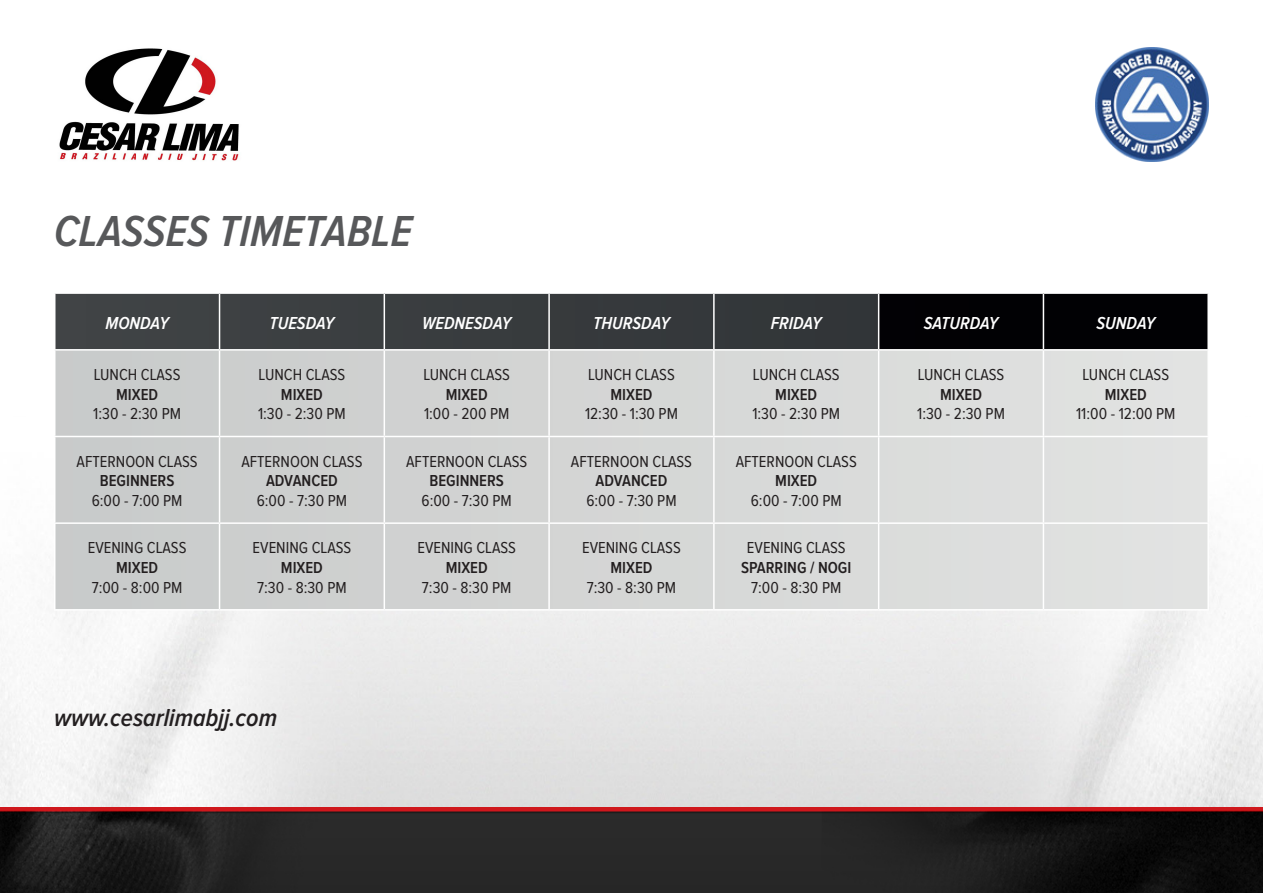
<style>
.page{position:relative;width:1263px;height:893px;background:#fff}
.page>*{position:absolute;margin:0;border:0;box-sizing:border-box;transform-origin:0 0}
.t1{font:italic 600 45px "Proxima Nova Cond";color:#57585a}
.t2{font:italic 600 25.5px "Proxima Nova Cond";color:#231f20}
.t3{font:italic 600 18px "Proxima Nova Cond";color:#fff}
.t4{font:16.5px "Proxima Nova Cond";color:#231f20}
.t5{font:600 16.5px "Proxima Nova Cond";color:#231f20}
</style>
<div class="page">
<div style="left:56px;top:294px;width:822px;height:55px;background:#393c3e"></div>
<div style="left:879px;top:294px;width:328px;height:55px;background:#010104"></div>
<svg style="left:56px;top:351px;width:1151px;height:258px;background:#d4d6d5"></svg>
<hr style="left:219px;top:294px;width:1px;height:55px;background:#fff">
<hr style="left:384px;top:294px;width:1px;height:55px;background:#fff">
<hr style="left:548px;top:294px;width:2px;height:55px;background:#fff">
<hr style="left:713px;top:294px;width:2px;height:55px;background:#fff">
<hr style="left:1043px;top:294px;width:1px;height:55px;background:#fff">
<hr style="left:219px;top:351px;width:1px;height:85px;background:#fff">
<hr style="left:384px;top:351px;width:1px;height:85px;background:#fff">
<hr style="left:548px;top:351px;width:2px;height:85px;background:#fff">
<hr style="left:713px;top:351px;width:2px;height:85px;background:#fff">
<hr style="left:878px;top:351px;width:1px;height:85px;background:#fff">
<hr style="left:1043px;top:351px;width:1px;height:85px;background:#fff">
<hr style="left:54px;top:436px;width:166px;height:1px;background:#fff">
<hr style="left:220px;top:436px;width:164px;height:1px;background:#fff">
<hr style="left:219px;top:437px;width:1px;height:85px;background:#fff">
<hr style="left:384px;top:436px;width:165px;height:1px;background:#fff">
<hr style="left:384px;top:437px;width:1px;height:85px;background:#fff">
<hr style="left:549px;top:436px;width:165px;height:1px;background:#fff">
<hr style="left:548px;top:437px;width:2px;height:85px;background:#fff">
<hr style="left:714px;top:436px;width:164px;height:1px;background:#fff">
<hr style="left:713px;top:437px;width:2px;height:85px;background:#fff">
<hr style="left:1044px;top:436px;width:165px;height:1px;background:#fff">
<hr style="left:54px;top:522px;width:166px;height:2px;background:#fff">
<hr style="left:220px;top:522px;width:164px;height:2px;background:#fff">
<hr style="left:219px;top:524px;width:1px;height:85px;background:#fff">
<hr style="left:384px;top:522px;width:165px;height:2px;background:#fff">
<hr style="left:384px;top:524px;width:1px;height:85px;background:#fff">
<hr style="left:549px;top:522px;width:165px;height:2px;background:#fff">
<hr style="left:548px;top:524px;width:2px;height:85px;background:#fff">
<hr style="left:714px;top:522px;width:164px;height:2px;background:#fff">
<hr style="left:713px;top:524px;width:2px;height:85px;background:#fff">
<hr style="left:878px;top:524px;width:1px;height:85px;background:#fff">
<hr style="left:1044px;top:522px;width:165px;height:2px;background:#fff">
<hr style="left:1043px;top:524px;width:1px;height:85px;background:#fff">
<hr style="left:878px;top:436px;width:166px;height:1px;background:#fff">
<hr style="left:878px;top:437px;width:1px;height:85px;background:#fff">
<hr style="left:1043px;top:437px;width:1px;height:85px;background:#fff">
<hr style="left:878px;top:522px;width:166px;height:2px;background:#fff">
<img style="left:59px;top:48px;width:180px;height:113px">
<img style="left:0;top:807px;width:1263px;height:86px">
<img style="left:1095px;top:48px;width:114px;height:114px">
<p class="t1" style="left:54px;top:210px;width:359px">CLASSES TIMETABLE</p>
<p class="t3" style="left:105px;top:314px;width:65px">MONDAY</p>
<p class="t3" style="left:269px;top:314px;width:66px">TUESDAY</p>
<p class="t3" style="left:422px;top:314px;width:91px">WEDNESDAY</p>
<p class="t3" style="left:593px;top:314px;width:78px">THURSDAY</p>
<p class="t3" style="left:771px;top:314px;width:52px">FRIDAY</p>
<p class="t3" style="left:924px;top:314px;width:76px">SATURDAY</p>
<p class="t3" style="left:1096px;top:314px;width:60px">SUNDAY</p>
<p class="t4" style="left:94px;top:367px;width:88px">LUNCH CLASS</p>
<p class="t5" style="left:116px;top:387px;width:44px">MIXED</p>
<p class="t4" style="left:93px;top:406px;width:89px">1:30 - 2:30 PM</p>
<p class="t4" style="left:259px;top:367px;width:88px">LUNCH CLASS</p>
<p class="t5" style="left:281px;top:387px;width:44px">MIXED</p>
<p class="t4" style="left:258px;top:406px;width:89px">1:30 - 2:30 PM</p>
<p class="t4" style="left:423px;top:367px;width:88px">LUNCH CLASS</p>
<p class="t5" style="left:446px;top:387px;width:44px">MIXED</p>
<p class="t4" style="left:424px;top:406px;width:87px">1:00 - 200 PM</p>
<p class="t4" style="left:588px;top:367px;width:88px">LUNCH CLASS</p>
<p class="t5" style="left:610px;top:387px;width:44px">MIXED</p>
<p class="t4" style="left:585px;top:406px;width:94px">12:30 - 1:30 PM</p>
<p class="t4" style="left:753px;top:367px;width:88px">LUNCH CLASS</p>
<p class="t5" style="left:775px;top:387px;width:44px">MIXED</p>
<p class="t4" style="left:752px;top:406px;width:89px">1:30 - 2:30 PM</p>
<p class="t4" style="left:918px;top:367px;width:88px">LUNCH CLASS</p>
<p class="t5" style="left:940px;top:387px;width:44px">MIXED</p>
<p class="t4" style="left:917px;top:406px;width:89px">1:30 - 2:30 PM</p>
<p class="t4" style="left:1082px;top:367px;width:88px">LUNCH CLASS</p>
<p class="t5" style="left:1105px;top:387px;width:44px">MIXED</p>
<p class="t4" style="left:1076px;top:406px;width:101px">11:00 - 12:00 PM</p>
<p class="t4" style="left:77px;top:453px;width:123px">AFTERNOON CLASS</p>
<p class="t5" style="left:100px;top:473px;width:76px">BEGINNERS</p>
<p class="t4" style="left:92px;top:493px;width:92px">6:00 - 7:00 PM</p>
<p class="t4" style="left:88px;top:540px;width:100px">EVENING CLASS</p>
<p class="t5" style="left:116px;top:560px;width:44px">MIXED</p>
<p class="t4" style="left:92px;top:580px;width:92px">7:00 - 8:00 PM</p>
<p class="t4" style="left:241px;top:453px;width:123px">AFTERNOON CLASS</p>
<p class="t5" style="left:266px;top:473px;width:73px">ADVANCED</p>
<p class="t4" style="left:257px;top:493px;width:92px">6:00 - 7:30 PM</p>
<p class="t4" style="left:253px;top:540px;width:100px">EVENING CLASS</p>
<p class="t5" style="left:281px;top:560px;width:44px">MIXED</p>
<p class="t4" style="left:257px;top:580px;width:91px">7:30 - 8:30 PM</p>
<p class="t4" style="left:406px;top:453px;width:123px">AFTERNOON CLASS</p>
<p class="t5" style="left:429px;top:473px;width:76px">BEGINNERS</p>
<p class="t4" style="left:422px;top:493px;width:92px">6:00 - 7:30 PM</p>
<p class="t4" style="left:417px;top:540px;width:100px">EVENING CLASS</p>
<p class="t5" style="left:446px;top:560px;width:44px">MIXED</p>
<p class="t4" style="left:422px;top:580px;width:91px">7:30 - 8:30 PM</p>
<p class="t4" style="left:571px;top:453px;width:123px">AFTERNOON CLASS</p>
<p class="t5" style="left:595px;top:473px;width:73px">ADVANCED</p>
<p class="t4" style="left:586px;top:493px;width:92px">6:00 - 7:30 PM</p>
<p class="t4" style="left:582px;top:540px;width:100px">EVENING CLASS</p>
<p class="t5" style="left:610px;top:560px;width:44px">MIXED</p>
<p class="t4" style="left:587px;top:580px;width:91px">7:30 - 8:30 PM</p>
<p class="t4" style="left:736px;top:453px;width:123px">AFTERNOON CLASS</p>
<p class="t5" style="left:775px;top:473px;width:44px">MIXED</p>
<p class="t4" style="left:751px;top:493px;width:92px">6:00 - 7:00 PM</p>
<p class="t4" style="left:747px;top:540px;width:100px">EVENING CLASS</p>
<p class="t5" style="left:741px;top:560px;width:112px">SPARRING / NOGI</p>
<p class="t4" style="left:751px;top:580px;width:92px">7:00 - 8:30 PM</p>
<p class="t2" style="left:54px;top:706px;width:225px">www.cesarlimabjj.com</p>
</div>
